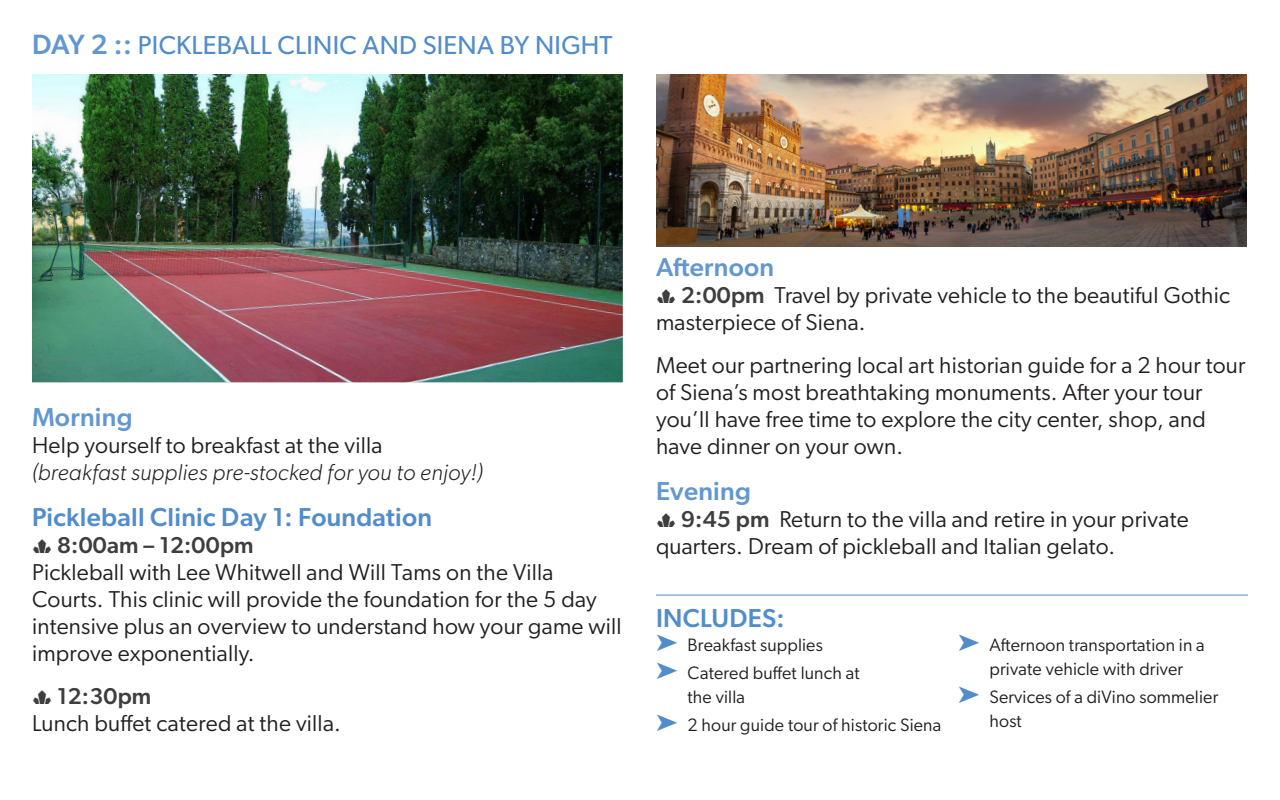
<style>
.page{position:relative;width:1280px;height:800px;background:#fff}
.page>*{position:absolute;margin:0;border:0;box-sizing:border-box;transform-origin:0 0}
.Subheading{font:500 26px "Gibson";letter-spacing:.01em;color:#518ccb}
.Day_Header{font:26px "Gibson";letter-spacing:.01em;color:#518ccb}
.Subheading-2{font:500 26px "Gibson";letter-spacing:.01em;color:#6297d0}
.Paragraph{font:500 26px "Gibson";letter-spacing:.01em;color:#6297d0}
.Paragraph-2{font:23px/27px "Gibson";letter-spacing:.01em;color:#231f20}
.Paragraph-3{font:italic 300 23px/27px "Gibson";letter-spacing:.01em;color:#231f20}
.t1{font:18px/24px "Gibson";letter-spacing:.01em;color:#231f20}
.s1{font-weight:500;font-size:28px;color:#6297d0}
.s2{font-weight:400;font-style:normal}
.s3{font-weight:500;color:#3e3e3f}
.s4{color:#518ccb}
</style>
<div class="page">
<img style="left:32px;top:74px;width:591px;height:308px">
<img style="left:656px;top:74px;width:591px;height:172px">
<hr style="left:656px;top:595px;width:592px;height:1px;background:#518ccb">
<p class="Day_Header" style="left:32px;top:30px;width:582px"><span class="s1">DAY 2 ::</span> PICKLEBALL CLINIC AND SIENA BY NIGHT</p>
<p class="Subheading-2" style="left:32px;top:402px;width:102px">Morning</p>
<p class="Paragraph-3" style="left:32px;top:432px;width:452px"><span class="s2">Help yourself to breakfast at the villa<br></span>(breakfast supplies pre-stocked for you to enjoy!)</p>
<p class="Subheading" style="left:32px;top:502px;width:402px">Pickleball Clinic Day 1: Foundation</p>
<p class="Paragraph-2" style="left:32px;top:532px;width:591px;text-indent:25px"><span class="s3">8:00am – 12:00pm<br></span>Pickleball with Lee Whitwell and Will Tams on the Villa Courts. This clinic will provide the foundation for the 5 day intensive plus an overview to understand how your game will improve exponentially.</p>
<p class="Paragraph-2" style="left:32px;top:683px;width:310px;text-indent:25px"><span class="s3">12:30pm<br></span>Lunch buffet catered at the villa.</p>
<p class="Paragraph" style="left:656px;top:252px;width:120px">Afternoon</p>
<p class="Paragraph-2" style="left:656px;top:282px;width:576px;text-indent:25px"><span class="s3">2:00pm</span> Travel by private vehicle to the beautiful Gothic masterpiece of Siena.</p>
<p class="Paragraph-2" style="left:656px;top:352px;width:591px">Meet our partnering local art historian guide for a 2 hour tour of Siena’s most breathtaking monuments. After your tour you’ll have free time to explore the city center, shop, and have dinner on your own.</p>
<p class="Subheading-2" style="left:656px;top:476px;width:96px">Evening</p>
<p class="Paragraph-2" style="left:656px;top:506px;width:534px;text-indent:25px"><span class="s3">9:45 pm</span> Return to the villa and retire in your private quarters. Dream of pickleball and Italian gelato.</p>
<p class="Subheading" style="left:656px;top:603px;width:130px">INCLUDES:</p>
<p class="t1" style="left:656px;top:633px;width:168px"><span class="s4">➤</span> Breakfast supplies</p>
<p class="t1" style="left:688px;top:661px;width:174px;text-indent:-31px"><span class="s4">➤</span> Catered buffet lunch at the villa</p>
<p class="t1" style="left:656px;top:713px;width:287px"><span class="s4">➤</span> 2 hour guide tour of historic Siena</p>
<p class="t1" style="left:958px;top:633px;width:248px;text-align:center"><span class="s4">➤</span> Afternoon transportation in a private vehicle with driver</p>
<p class="t1" style="left:990px;top:685px;width:230px;text-indent:-31px"><span class="s4">➤</span> Services of a diVino sommelier host</p>
</div>
